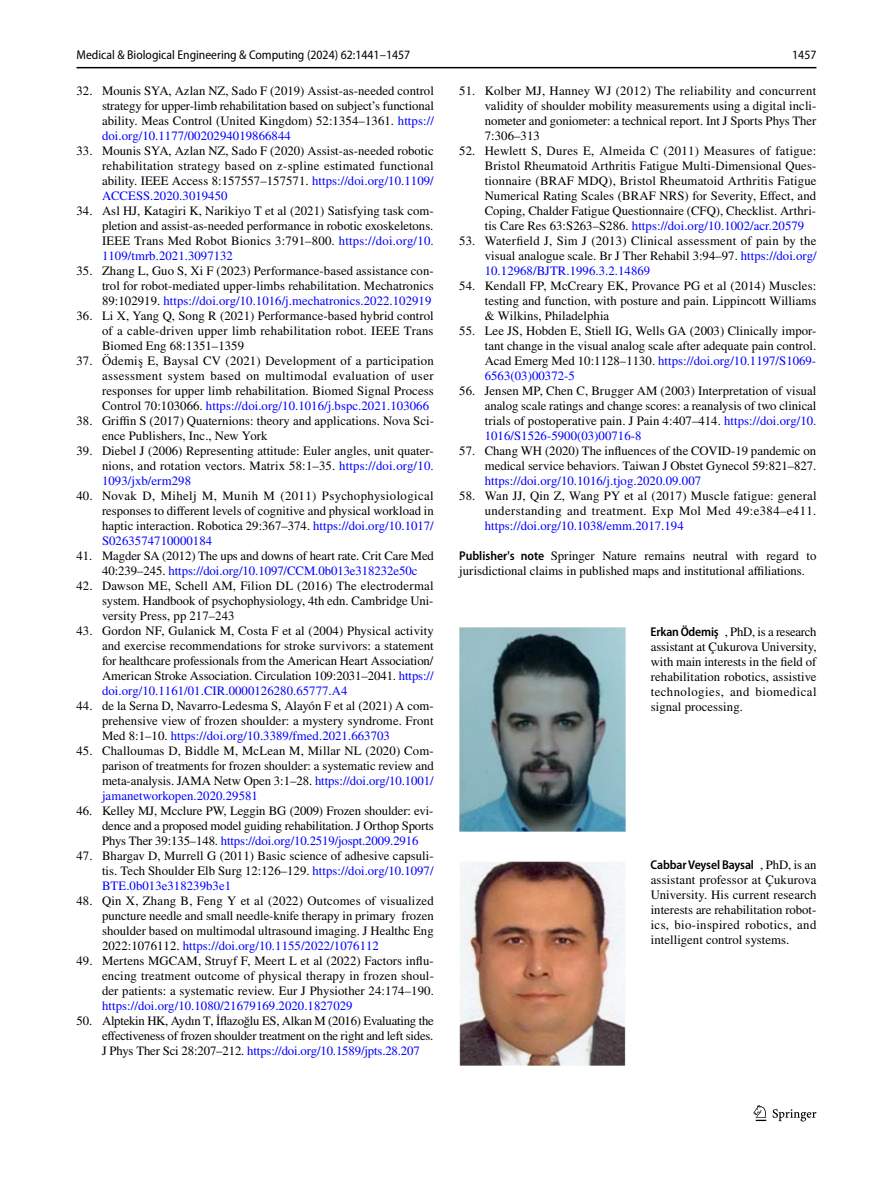
<style>
.page{position:relative;width:893px;height:1187px;background:#fff}
.page>*{position:absolute;margin:0;border:0;box-sizing:border-box;transform-origin:0 0}
.t1{font:12.75px/15px "STIX";letter-spacing:.005em;color:#000;text-align:justify}
.t2{font:12.75px "STIX";letter-spacing:.005em;color:#00f}
.t3{font:12.75px/15px "STIX";letter-spacing:.03em;color:#000;text-align:right}
.t4{font:semi-condensed 12.75px "Myriad Pro";color:#000}
.t5{font:600 semi-condensed 12.75px "Myriad Pro";letter-spacing:-.01em;color:#000}
.s1{color:#00f}
.s2{font-family:"Myriad Pro";font-weight:600;font-stretch:semi-condensed}
.s3{font-family:"STIX";font-weight:400;font-stretch:normal}
</style>
<div class="page">
<hr style="left:77px;top:67px;width:739px;height:1px;background:#000">
<svg style="left:753px;top:1105px;width:13px;height:15px"></svg>
<svg style="left:773px;top:1109px;width:43px;height:12px"></svg>
<img style="left:459px;top:627px;width:166px;height:204px">
<img style="left:459px;top:861px;width:166px;height:203px">
<p class="t4" style="left:77px;top:48px;width:335px">Medical &amp; Biological Engineering &amp; Computing (2024) 62:1441–1457</p>
<p class="t4" style="left:792px;top:48px;width:26px">1457</p>
<p class="t1" style="left:102px;top:84px;width:333px;text-indent:-26px">32. Mounis SYA, Azlan NZ, Sado F (2019) Assist-as-needed control strategy for upper-limb rehabilitation based on subject’s functional ability. Meas Control (United Kingdom) 52:1354–1361. <span class="s1">https:// doi.org/10.1177/0020294019866844</span></p>
<p class="t1" style="left:102px;top:144px;width:333px;text-indent:-26px">33. Mounis SYA, Azlan NZ, Sado F (2020) Assist-as-needed robotic rehabilitation strategy based on z-spline estimated functional ability. IEEE Access 8:157557–157571. <span class="s1">https://doi.org/10.1109/ ACCESS.2020.3019450</span></p>
<p class="t1" style="left:102px;top:204px;width:333px;text-indent:-26px">34. Asl HJ, Katagiri K, Narikiyo T et al (2021) Satisfying task com&shy;pletion and assist-as-needed performance in robotic exoskeletons.<br>IEEE Trans Med Robot Bionics 3:791–800. <span class="s1">https://doi.org/10.<br>1109/tmrb.2021.3097132</span></p>
<p class="t1" style="left:102px;top:264px;width:333px;text-indent:-26px">35. Zhang L, Guo S, Xi F (2023) Performance-based assistance con&shy;trol for robot-mediated upper-limbs rehabilitation. Mechatronics 89:102919. <span class="s1">https://doi.org/10.1016/j.mechatronics.2022.102919</span></p>
<p class="t1" style="left:102px;top:309px;width:333px;text-indent:-26px">36. Li X, Yang Q, Song R (2021) Performance-based hybrid control of a cable-driven upper limb rehabilitation robot. IEEE Trans Biomed Eng 68:1351–1359</p>
<p class="t1" style="left:102px;top:354px;width:333px;text-indent:-26px">37. Ödemiş E, Baysal CV (2021) Development of a participation assessment system based on multimodal evaluation of user responses for upper limb rehabilitation. Biomed Signal Process Control 70:103066. <span class="s1">https://doi.org/10.1016/j.bspc.2021.103066</span></p>
<p class="t1" style="left:102px;top:414px;width:333px;text-indent:-26px">38. Griffin S (2017) Quaternions: theory and applications. Nova Sci&shy;ence Publishers, Inc., New York</p>
<p class="t1" style="left:102px;top:444px;width:333px;text-indent:-26px">39. Diebel J (2006) Representing attitude: Euler angles, unit quater&shy;nions, and rotation vectors. Matrix 58:1–35. <span class="s1">https://doi.org/10.<br>1093/jxb/erm298</span></p>
<p class="t1" style="left:102px;top:489px;width:333px;text-indent:-26px">40. Novak D, Mihelj M, Munih M (2011) Psychophysiological responses to different levels of cognitive and physical workload in haptic interaction. Robotica 29:367–374. <span class="s1">https://doi.org/10.1017/ S0263574710000184</span></p>
<p class="t1" style="left:102px;top:549px;width:333px;text-indent:-26px">41. Magder SA (2012) The ups and downs of heart rate. Crit Care Med<br>40:239–245. <span class="s1">https://doi.org/10.1097/CCM.0b013e318232e50c</span></p>
<p class="t1" style="left:102px;top:579px;width:333px;text-indent:-26px">42. Dawson ME, Schell AM, Filion DL (2016) The electrodermal system. Handbook of psychophysiology, 4th edn. Cambridge Uni&shy;versity Press, pp 217–243</p>
<p class="t1" style="left:102px;top:624px;width:333px;text-indent:-26px">43. Gordon NF, Gulanick M, Costa F et al (2004) Physical activity and exercise recommendations for stroke survivors: a statement for healthcare professionals from the American Heart Association/ American Stroke Association. Circulation 109:2031–2041. <span class="s1">https:// doi.org/10.1161/01.CIR.0000126280.65777.A4</span></p>
<p class="t1" style="left:102px;top:699px;width:333px;text-indent:-26px">44. de la Serna D, Navarro-Ledesma S, Alayón F et al (2021) A com&shy;prehensive view of frozen shoulder: a mystery syndrome. Front Med 8:1–10. <span class="s1">https://doi.org/10.3389/fmed.2021.663703</span></p>
<p class="t1" style="left:102px;top:744px;width:333px;text-indent:-26px">45. Challoumas D, Biddle M, McLean M, Millar NL (2020) Com&shy;parison of treatments for frozen shoulder: a systematic review and meta-analysis. JAMA Netw Open 3:1–28. <span class="s1">https://doi.org/10.1001/ jamanetworkopen.2020.29581</span></p>
<p class="t1" style="left:102px;top:804px;width:333px;text-indent:-26px">46. Kelley MJ, Mcclure PW, Leggin BG (2009) Frozen shoulder: evi&shy;dence and a proposed model guiding rehabilitation. J Orthop Sports Phys Ther 39:135–148. <span class="s1">https://doi.org/10.2519/jospt.2009.2916</span></p>
<p class="t1" style="left:102px;top:849px;width:333px;text-indent:-26px">47. Bhargav D, Murrell G (2011) Basic science of adhesive capsuli&shy;tis. Tech Shoulder Elb Surg 12:126–129. <span class="s1">https://doi.org/10.1097/ BTE.0b013e318239b3e1</span></p>
<p class="t1" style="left:102px;top:894px;width:333px;text-indent:-26px">48. Qin X, Zhang B, Feng Y et al (2022) Outcomes of visualized puncture needle and small needle-knife therapy in primary frozen shoulder based on multimodal ultrasound imaging. J Healthc Eng 2022:1076112. <span class="s1">https://doi.org/10.1155/2022/1076112</span></p>
<p class="t1" style="left:102px;top:954px;width:333px;text-indent:-26px">49. Mertens MGCAM, Struyf F, Meert L et al (2022) Factors influ&shy;encing treatment outcome of physical therapy in frozen shoul&shy;der patients: a systematic review. Eur J Physiother 24:174–190.</p>
<p class="t2" style="left:102px;top:997px;width:252px">https://doi.org/10.1080/21679169.2020.1827029</p>
<p class="t1" style="left:102px;top:1014px;width:333px;text-indent:-26px">50. Alptekin HK, Aydın T, İflazoğlu ES, Alkan M (2016) Evaluating the effectiveness of frozen shoulder treatment on the right and left sides.<br>J Phys Ther Sci 28:207–212. <span class="s1">https://doi.org/10.1589/jpts.28.207</span></p>
<p class="t1" style="left:485px;top:84px;width:333px;text-indent:-26px">51. Kolber MJ, Hanney WJ (2012) The reliability and concurrent validity of shoulder mobility measurements using a digital incli&shy;nometer and goniometer: a technical report. Int J Sports Phys Ther 7:306–313</p>
<p class="t1" style="left:485px;top:144px;width:333px;text-indent:-26px">52. Hewlett S, Dures E, Almeida C (2011) Measures of fatigue:<br>Bristol Rheumatoid Arthritis Fatigue Multi-Dimensional Ques&shy;tionnaire (BRAF MDQ), Bristol Rheumatoid Arthritis Fatigue Numerical Rating Scales (BRAF NRS) for Severity, Effect, and Coping, Chalder Fatigue Questionnaire (CFQ), Checklist. Arthri&shy;tis Care Res 63:S263–S286. <span class="s1">https://doi.org/10.1002/acr.20579</span></p>
<p class="t1" style="left:485px;top:234px;width:333px;text-indent:-26px">53. Waterfield J, Sim J (2013) Clinical assessment of pain by the visual analogue scale. Br J Ther Rehabil 3:94–97. <span class="s1">https://doi.org/ 10.12968/BJTR.1996.3.2.14869</span></p>
<p class="t1" style="left:485px;top:279px;width:333px;text-indent:-26px">54. Kendall FP, McCreary EK, Provance PG et al (2014) Muscles: testing and function, with posture and pain. Lippincott Williams &amp; Wilkins, Philadelphia</p>
<p class="t1" style="left:485px;top:324px;width:333px;text-indent:-26px">55. Lee JS, Hobden E, Stiell IG, Wells GA (2003) Clinically impor&shy;tant change in the visual analog scale after adequate pain control.<br>Acad Emerg Med 10:1128–1130. <span class="s1">https://doi.org/10.1197/S1069- 6563(03)00372-5</span></p>
<p class="t1" style="left:485px;top:384px;width:333px;text-indent:-26px">56. Jensen MP, Chen C, Brugger AM (2003) Interpretation of visual analog scale ratings and change scores: a reanalysis of two clinical trials of postoperative pain. J Pain 4:407–414. <span class="s1">https://doi.org/10.<br>1016/S1526-5900(03)00716-8</span></p>
<p class="t1" style="left:459px;top:444px;width:359px;text-align:right">57. Chang WH (2020) The influences of the COVID-19 pandemic on medical service behaviors. Taiwan J Obstet Gynecol 59:821–827.</p>
<p class="t2" style="left:485px;top:471px;width:218px">https://doi.org/10.1016/j.tjog.2020.09.007</p>
<p class="t3" style="left:459px;top:489px;width:359px">58. Wan JJ, Qin Z, Wang PY et al (2017) Muscle fatigue: general understanding and treatment. Exp Mol Med 49:e384–e411.</p>
<p class="t2" style="left:485px;top:516px;width:200px">https://doi.org/10.1038/emm.2017.194</p>
<p class="t1" style="left:459px;top:549px;width:359px"><span class="s2">Publisher's note</span> Springer Nature remains neutral with regard to jurisdictional claims in published maps and institutional affiliations.</p>
<p class="t1" style="left:650px;top:624px;width:167px"><span class="s2">Erkan Ödemiş</span> , PhD, is a research assistant at Çukurova University, with main interests in the field of rehabilitation robotics, assistive technologies, and biomedical signal processing.</p>
<p class="t5" style="left:651px;top:858px;width:167px">Cabbar Veysel Baysal <span class="s3">, PhD, is an</span></p>
<p class="t1" style="left:651px;top:873px;width:167px">assistant professor at Çukurova University. His current research interests are rehabilitation robot&shy;ics, bio-inspired robotics, and intelligent control systems.</p>
</div>
